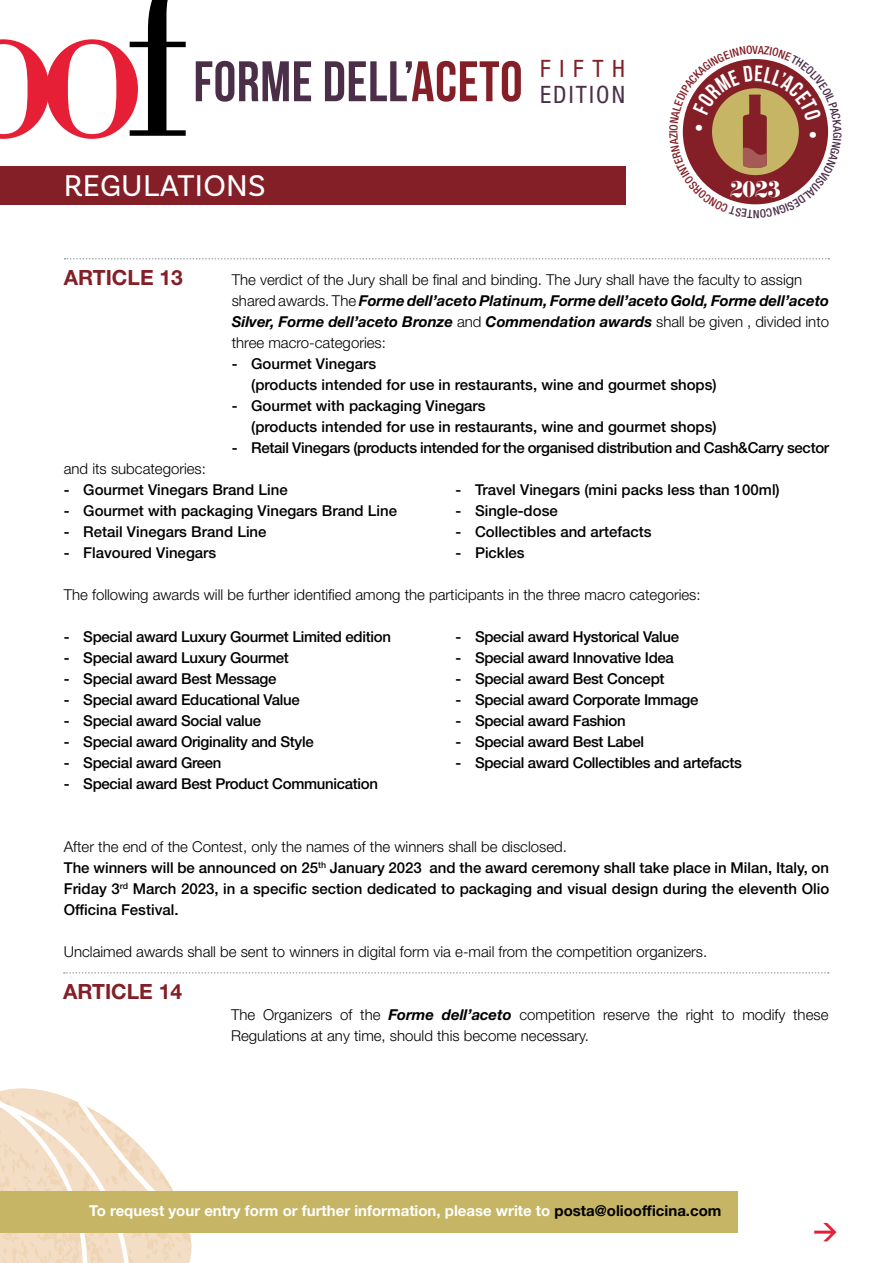
<style>
.page{position:relative;width:893px;height:1263px;background:#fff}
.page>*{position:absolute;margin:0;border:0;box-sizing:border-box;transform-origin:0 0}
.t1{font:700 57px "Bebas Neue";letter-spacing:.01em;color:#4b2f49}
.t2{font:31.5px "Basic Sans";letter-spacing:.01em;color:#fff}
.t3{font:condensed 24px "Helvetica Neue LT Std";letter-spacing:.09em;color:#4b2f49}
.t4{font:condensed 24px "Helvetica Neue LT Std";letter-spacing:.365em;color:#841f28}
.t5{font:700 24px "DIN";color:#e61f36}
.t6{font:700 21px "Helvetica Neue LT Std";color:#841f28}
.t7{font:19.8px "Eloquent JF";color:#fff}
.t8{font:500 15px/21px "Helvetica Neue LT Std";color:#000}
.t9{font:300 15px/21px "Helvetica Neue LT Std";color:#000}
.t10{font:500 15px "Helvetica Neue LT Std";letter-spacing:-.02em;color:#000}
.t11{font:700 15px "Helvetica Neue LT Std";color:#fff}
.s1{color:#841f28}
.s2{font-weight:700;font-style:italic}
.s3{font-weight:300}
.s4{color:#000}
</style>
<div class="page">
<svg style="left:0;top:1088px;width:192px;height:175px"></svg>
<svg style="left:64px;top:972px;width:765px;height:1px"></svg>
<svg style="left:65px;top:258px;width:764px;height:1px"></svg>
<div style="left:0;top:167px;width:625px;height:38px;background:#841f28"></div>
<svg style="left:0;top:0;width:186px;height:139px"></svg>
<div style="left:0;top:1191px;width:738px;height:42px;background:#c5b564"></div>
<svg style="left:682px;top:59px;width:147px;height:146px"></svg>
<h1 class="t1" style="left:193px;top:50px;width:331px">FORME DELL’<span class="s1">ACETO</span></h1>
<h3 class="t4" style="left:540px;top:55px;width:87px">FIFTH</h3>
<h3 class="t3" style="left:540px;top:80px;width:87px">EDITION</h3>
<h2 class="t2" style="left:64px;top:166px;width:204px">REGULATIONS</h2>
<h3 class="t7" style="left:730px;top:176px;width:52px">2023</h3>
<h3 class="t6" style="left:64px;top:265px;width:121px">ARTICLE 13</h3>
<p class="t9" style="left:232px;top:269px;width:599px">The verdict of the Jury shall be final and binding. The Jury shall have the faculty to assign shared awards. The <span class="s2">Forme dell’aceto Platinum, Forme dell’aceto Gold, Forme dell’aceto Silver, Forme dell’aceto Bronze</span> and <span class="s2">Commendation awards</span> shall be given , divided into three macro-categories:</p>
<p class="t8" style="left:251px;top:353px;width:467px;text-indent:-20px">- Gourmet Vinegars<br>(products intended for use in restaurants, wine and gourmet shops)</p>
<p class="t8" style="left:251px;top:395px;width:467px;text-indent:-20px">- Gourmet with packaging Vinegars<br>(products intended for use in restaurants, wine and gourmet shops)</p>
<p class="t10" style="left:232px;top:439px;width:599px">- Retail Vinegars (products intended for the organised distribution and Cash&amp;Carry sector</p>
<p class="t9" style="left:64px;top:458px;width:144px">and its subcategories:</p>
<p class="t8" style="left:64px;top:479px;width:225px">- Gourmet Vinegars Brand Line</p>
<p class="t8" style="left:64px;top:500px;width:335px">- Gourmet with packaging Vinegars Brand Line</p>
<p class="t8" style="left:64px;top:521px;width:204px">- Retail Vinegars Brand Line</p>
<p class="t8" style="left:64px;top:542px;width:154px">- Flavoured Vinegars</p>
<p class="t8" style="left:455px;top:479px;width:326px">- Travel Vinegars (mini packs less than 100ml)</p>
<p class="t8" style="left:455px;top:500px;width:104px">- Single-dose</p>
<p class="t8" style="left:455px;top:521px;width:198px">- Collectibles and artefacts</p>
<p class="t8" style="left:455px;top:542px;width:71px">- Pickles</p>
<p class="t9" style="left:64px;top:584px;width:638px">The following awards will be further identified among the participants in the three macro categories:</p>
<p class="t10" style="left:64px;top:628px;width:329px">- Special award Luxury Gourmet Limited edition</p>
<p class="t10" style="left:64px;top:649px;width:227px">- Special award Luxury Gourmet</p>
<p class="t10" style="left:64px;top:670px;width:214px">- Special award Best Message</p>
<p class="t10" style="left:64px;top:691px;width:237px">- Special award Educational Value</p>
<p class="t10" style="left:64px;top:712px;width:199px">- Special award Social value</p>
<p class="t10" style="left:64px;top:733px;width:251px">- Special award Originality and Style</p>
<p class="t10" style="left:64px;top:754px;width:159px">- Special award Green</p>
<p class="t10" style="left:64px;top:775px;width:316px">- Special award Best Product Communication</p>
<p class="t10" style="left:455px;top:628px;width:225px">- Special award Hystorical Value</p>
<p class="t10" style="left:455px;top:649px;width:220px">- Special award Innovative Idea</p>
<p class="t10" style="left:455px;top:670px;width:211px">- Special award Best Concept</p>
<p class="t10" style="left:455px;top:691px;width:244px">- Special award Corporate Immage</p>
<p class="t10" style="left:455px;top:712px;width:172px">- Special award Fashion</p>
<p class="t10" style="left:455px;top:733px;width:190px">- Special award Best Label</p>
<p class="t10" style="left:455px;top:754px;width:288px">- Special award Collectibles and artefacts</p>
<p class="t8" style="left:64px;top:836px;width:767px"><span class="s3">After the end of the Contest, only the names of the winners shall be disclosed.<br></span>The winners will be announced on 25<sup>th</sup> January 2023 and the award ceremony shall take place in Milan, Italy, on Friday 3<sup>rd</sup> March 2023, in a specific section dedicated to packaging and visual design during the eleventh Olio Officina Festival.</p>
<p class="t9" style="left:64px;top:941px;width:645px">Unclaimed awards shall be sent to winners in digital form via e-mail from the competition organizers.</p>
<h3 class="t6" style="left:63px;top:979px;width:121px">ARTICLE 14</h3>
<p class="t9" style="left:231px;top:1004px;width:599px">The Organizers of the <span class="s2">Forme dell’aceto</span> competition reserve the right to modify these<br>Regulations at any time, should this become necessary.</p>
<p class="t11" style="left:89px;top:1201px;width:634px">To request your entry form or further information, please write to <span class="s4">posta@olioofficina.com</span></p>
<h3 class="t5" style="left:813px;top:1214px;width:26px">&gt;</h3>
</div>
